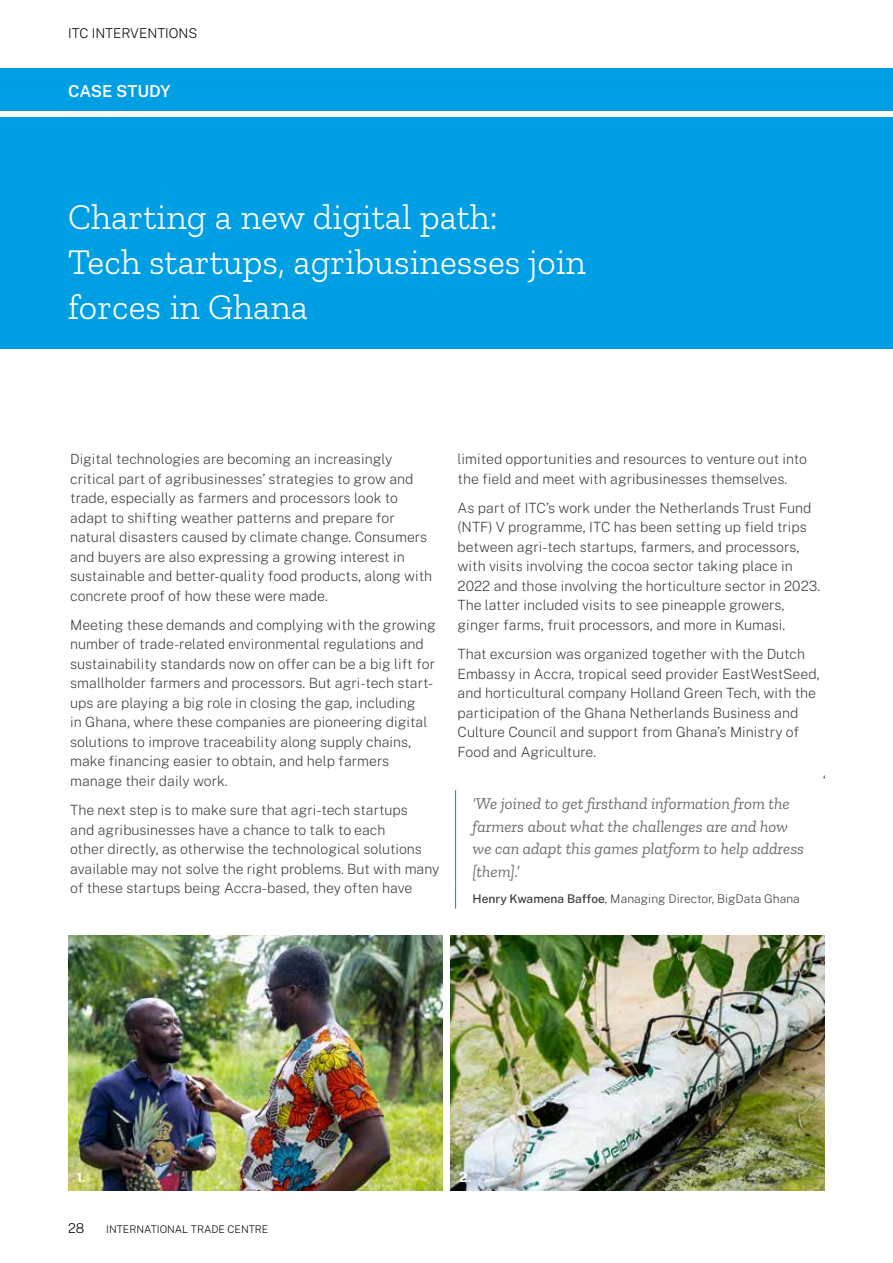
<style>
.page{position:relative;width:893px;height:1263px;background:#fff}
.page>*{position:absolute;margin:0;border:0;box-sizing:border-box;transform-origin:0 0}
.t1{font:300 36px/45px "Zilla Slab";color:#fff}
.t2{font:italic 16.5px/22.5px "Zilla Slab";color:#706f6f}
.t3{font:600 16.5px "Public Sans";letter-spacing:-.005em;color:#fff}
.t4{font:200 14.1px/19.5px "Public Sans";color:#3c3c3b}
.t5{font:200 13.5px "Public Sans";color:#000}
.t6{font:700 13.5px "Public Sans";color:#fff}
.t7{font:200 12px "Public Sans";color:#3c3c3b}
.t8{font:200 10.5px "Public Sans";color:#000}
.s1{font-weight:500}
</style>
<div class="page">
<div style="left:0;top:117px;width:893px;height:232px;background:#009fe3"></div>
<div style="left:0;top:68px;width:893px;height:43px;background:#009fe3"></div>
<hr style="left:455px;top:790px;width:1px;height:93px;background:#009fe3">
<svg style="left:455px;top:883px;width:1px;height:25px"></svg>
<img style="left:68px;top:935px;width:374px;height:256px">
<img style="left:451px;top:935px;width:374px;height:256px">
<p class="t5" style="left:68px;top:24px;width:131px">ITC INTERVENTIONS</p>
<p class="t3" style="left:68px;top:79px;width:104px">CASE STUDY</p>
<h1 class="t1" style="left:68px;top:195px;width:519px">Charting a new digital path:<br>Tech startups, agribusinesses join forces in Ghana</h1>
<p class="t4" style="left:70px;top:448px;width:364px">Digital technologies are becoming an increasingly critical part of agribusinesses’ strategies to grow and trade, especially as farmers and processors look to adapt to shifting weather patterns and prepare for natural disasters caused by climate change. Consumers and buyers are also expressing a growing interest in sustainable and better-quality food products, along with concrete proof of how these were made.</p>
<p class="t4" style="left:70px;top:614px;width:367px">Meeting these demands and complying with the growing number of trade-related environmental regulations and sustainability standards now on offer can be a big lift for smallholder farmers and processors. But agri-tech start&shy;ups are playing a big role in closing the gap, including<br>in Ghana, where these companies are pioneering digital solutions to improve traceability along supply chains, make financing easier to obtain, and help farmers manage their daily work.</p>
<p class="t4" style="left:70px;top:799px;width:371px">The next step is to make sure that agri-tech startups<br>and agribusinesses have a chance to talk to each<br>other directly, as otherwise the technological solutions available may not solve the right problems. But with many of these startups being Accra-based, they often have</p>
<p class="t4" style="left:458px;top:448px;width:351px">limited opportunities and resources to venture out into the field and meet with agribusinesses themselves.</p>
<p class="t4" style="left:458px;top:497px;width:364px">As part of ITC’s work under the Netherlands Trust Fund (NTF) V programme, ITC has been setting up field trips between agri-tech startups, farmers, and processors, with visits involving the cocoa sector taking place in 2022 and those involving the horticulture sector in 2023.<br>The latter included visits to see pineapple growers, ginger farms, fruit processors, and more in Kumasi.</p>
<p class="t4" style="left:458px;top:643px;width:364px">That excursion was organized together with the Dutch Embassy in Accra, tropical seed provider EastWestSeed, and horticultural company Holland Green Tech, with the participation of the Ghana Netherlands Business and Culture Council and support from Ghana’s Ministry of Food and Agriculture.</p>
<p class="t2" style="left:473px;top:792px;width:333px">‘We joined to get firsthand information from the farmers about what the challenges are and how we can adapt this games platform to help address [them].’</p>
<p class="t7" style="left:473px;top:889px;width:329px"><span class="s1">Henry Kwamena Baffoe</span>, Managing Director, BigData Ghana</p>
<p class="t4" style="left:823px;top:770px;width:5px">‘</p>
<p class="t6" style="left:77px;top:1167px;width:11px">1.</p>
<p class="t6" style="left:459px;top:1167px;width:14px">2.</p>
<p class="t5" style="left:68px;top:1218px;width:18px">28</p>
<p class="t8" style="left:106px;top:1222px;width:164px">INTERNATIONAL TRADE CENTRE</p>
</div>
